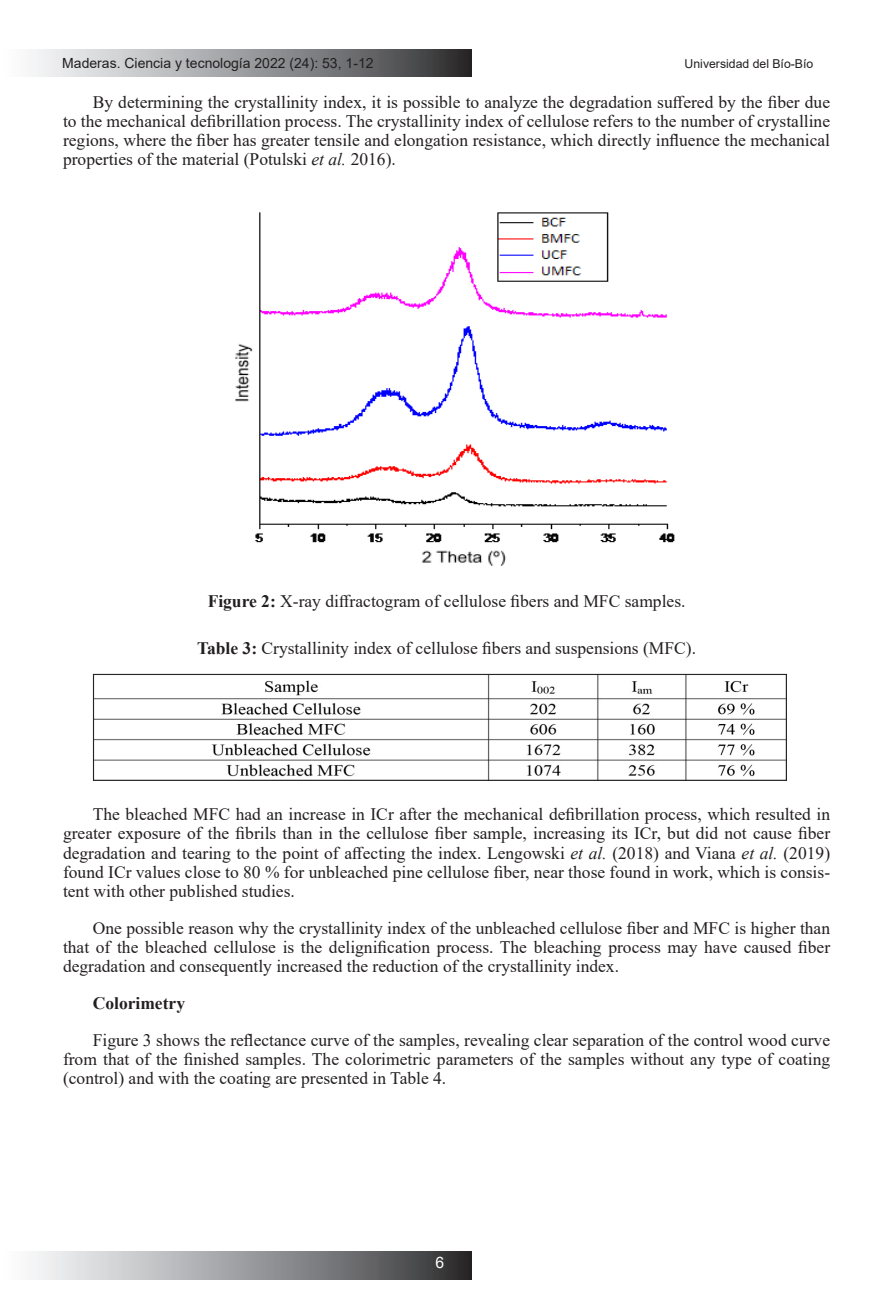
<style>
.page{position:relative;width:893px;height:1315px;background:#fff}
.page>*{position:absolute;margin:0;border:0;box-sizing:border-box;transform-origin:0 0}
.Texto{font:17.5px/19.2px "Times New Roman";color:#231f20;text-align:justify}
.Titulo_Tabelas{font:17.5px "Times New Roman";color:#231f20}
.t1{font:700 17.5px "Times New Roman";color:#231f20}
.t2{font:15.75px "Arial";color:#fff}
.t3{font:14px "Arial";color:#231f20}
.t4{font:12.25px "Arial";color:#231f20}
.s1{font-style:italic}
.s2{font-weight:700}
</style>
<div class="page">
<div style="left:0;top:49px;width:471px;height:28px;background:linear-gradient(to right,#fff,#333436)"></div>
<div style="left:0;top:1252px;width:471px;height:27px;background:linear-gradient(to right,#fff,#333436)"></div>
<img style="left:235px;top:212px;width:440px;height:354px">
<img style="left:95px;top:676px;width:689px;height:102px">
<div style="left:93px;top:674px;width:693px;height:106px;border:1px solid #231f20"></div>
<p class="t3" style="left:62px;top:53px;width:313px">Maderas. Ciencia y tecnología 2022 (24): 53, 1-12</p>
<p class="t4" style="left:685px;top:56px;width:130px">Universidad del Bío-Bío</p>
<p class="Texto" style="left:63px;top:92px;width:769px;text-indent:30px">By determining the crystallinity index, it is possible to analyze the degradation suffered by the fiber due to the mechanical defibrillation process. The crystallinity index of cellulose refers to the number of crystalline regions, where the fiber has greater tensile and elongation resistance, which directly influence the mechanical properties of the material (Potulski <span class="s1">et al.</span> 2016).</p>
<p class="Texto" style="left:208px;top:590px;width:479px"><span class="s2">Figure 2:</span> X-ray diffractogram of cellulose fibers and MFC samples.</p>
<p class="Titulo_Tabelas" style="left:197px;top:635px;width:501px"><span class="s2">Table 3:</span> Crystallinity index of cellulose fibers and suspensions (MFC).</p>
<p class="Texto" style="left:63px;top:804px;width:769px;text-indent:30px">The bleached MFC had an increase in ICr after the mechanical defibrillation process, which resulted in greater exposure of the fibrils than in the cellulose fiber sample, increasing its ICr, but did not cause fiber degradation and tearing to the point of affecting the index. Lengowski <span class="s1">et al.</span> (2018) and Viana <span class="s1">et al.</span> (2019) found ICr values close to 80 % for unbleached pine cellulose fiber, near those found in work, which is consis&shy;tent with other published studies.</p>
<p class="Texto" style="left:63px;top:918px;width:769px;text-indent:30px">One possible reason why the crystallinity index of the unbleached cellulose fiber and MFC is higher than that of the bleached cellulose is the delignification process. The bleaching process may have caused fiber degradation and consequently increased the reduction of the crystallinity index.</p>
<p class="t1" style="left:93px;top:990px;width:94px">Colorimetry</p>
<p class="Texto" style="left:63px;top:1030px;width:769px;text-indent:30px">Figure 3 shows the reflectance curve of the samples, revealing clear separation of the control wood curve from that of the finished samples. The colorimetric parameters of the samples without any type of coating (control) and with the coating are presented in Table 4.</p>
<p class="t2" style="left:435px;top:1252px;width:10px">6</p>
</div>
